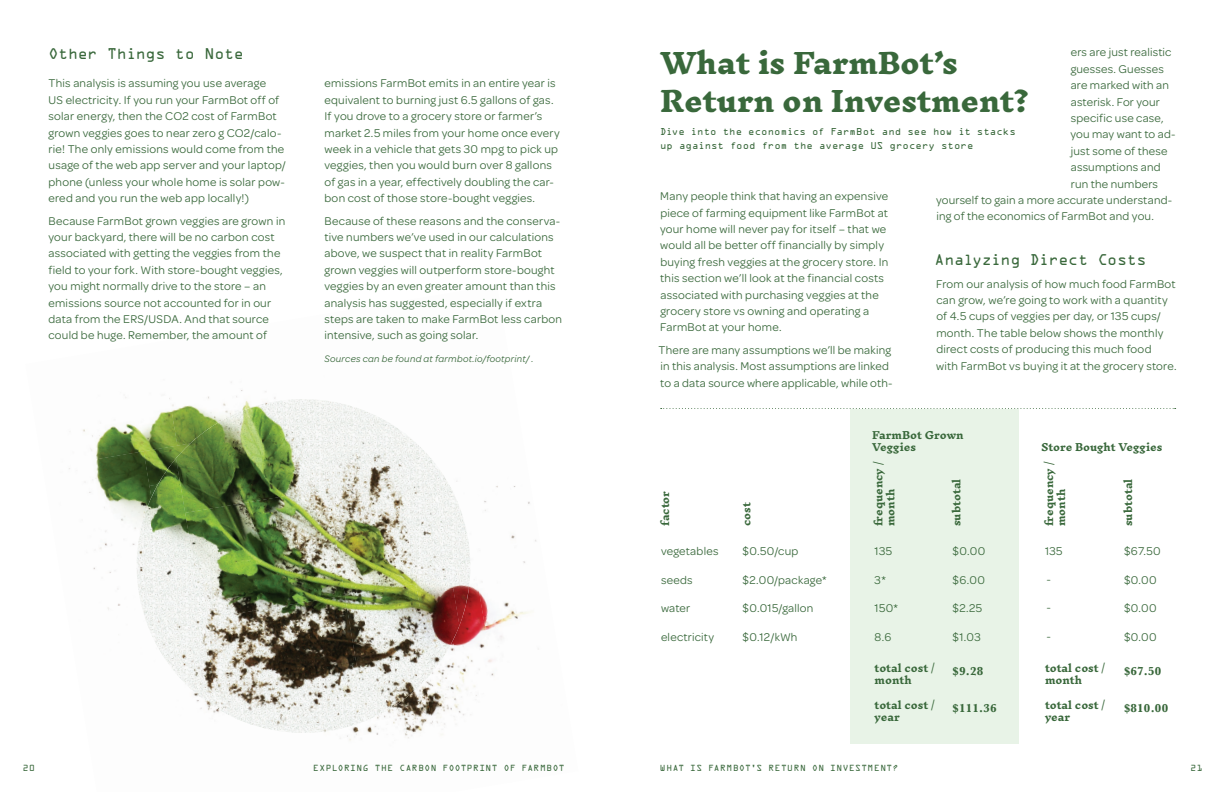
<style>
.page{position:relative;width:1224px;height:792px;background:#fff}
.page>*{position:absolute;margin:0;border:0;box-sizing:border-box;transform-origin:0 0}
.t1{font:800 28px/38px "Inknut Antiqua";color:#39683b}
.t2{font:14px "OCRA Std";letter-spacing:-.025em;color:#39683b}
.t3{font:12px/16.4px "Omnes";letter-spacing:.02em;color:#39683b}
.t4{font:700 12px "Baskerville";letter-spacing:.02em;color:#39683b}
.t5{font:700 10px/12px "Inknut Antiqua";color:#39683b}
.t6{font:italic 10px "Omnes";letter-spacing:.03em;color:#39683b}
.t7{font:9px/14px "OCRA Std";color:#39683b}
.t8{font:8px "OCRA Std";letter-spacing:.06em;color:#39683b}
</style>
<div class="page">
<div style="left:850px;top:409px;width:169px;height:335px;background:#e8f3e7"></div>
<img style="left:83px;top:397px;width:77px;height:54px">
<img style="left:160px;top:382px;width:116px;height:61px">
<img style="left:69px;top:451px;width:79px;height:138px">
<img style="left:144px;top:443px;width:32px;height:43px">
<img style="left:464px;top:501px;width:75px;height:175px">
<img style="left:439px;top:641px;width:39px;height:84px">
<img style="left:409px;top:681px;width:35px;height:55px">
<img style="left:340px;top:721px;width:69px;height:20px">
<img style="left:176px;top:399px;width:136px;height:90px">
<img style="left:312px;top:399px;width:77px;height:185px">
<img style="left:148px;top:458px;width:70px;height:251px">
<img style="left:389px;top:423px;width:71px;height:251px">
<img style="left:137px;top:506px;width:39px;height:167px">
<img style="left:431px;top:459px;width:39px;height:167px">
<img style="left:185px;top:489px;width:160px;height:130px">
<img style="left:203px;top:595px;width:142px;height:127px">
<img style="left:345px;top:584px;width:86px;height:137px">
<img style="left:244px;top:702px;width:122px;height:31px">
<svg style="left:661px;top:408px;width:515px;height:1px"></svg>
<p class="t2" style="left:49px;top:47px;width:197px">Other Things to Note</p>
<p class="t3" style="left:49px;top:74px;width:239px">This analysis is assuming you use average<br>US electricity. If you run your FarmBot off of solar energy, then the CO2 cost of FarmBot grown veggies goes to near zero g CO2/calo&shy;rie! The only emissions would come from the usage of the web app server and your laptop/ phone (unless your whole home is solar pow&shy;ered and you run the web app locally!)</p>
<p class="t3" style="left:49px;top:212px;width:238px">Because FarmBot grown veggies are grown in your backyard, there will be no carbon cost associated with getting the veggies from the field to your fork. With store-bought veggies, you might normally drive to the store – an emissions source not accounted for in our data from the ERS/USDA. And that source could be huge. Remember, the amount of</p>
<p class="t3" style="left:325px;top:74px;width:237px">emissions FarmBot emits in an entire year is equivalent to burning just 6.5 gallons of gas.<br>If you drove to a grocery store or farmer’s market 2.5 miles from your home once every week in a vehicle that gets 30 mpg to pick up veggies, then you would burn over 8 gallons of gas in a year, effectively doubling the car&shy;bon cost of those store-bought veggies.</p>
<p class="t3" style="left:325px;top:212px;width:239px">Because of these reasons and the conserva&shy;tive numbers we’ve used in our calculations above, we suspect that in reality FarmBot grown veggies will outperform store-bought veggies by an even greater amount than this analysis has suggested, especially if extra steps are taken to make FarmBot less carbon intensive, such as going solar.</p>
<p class="t6" style="left:325px;top:352px;width:211px">Sources can be found at farmbot.io/footprint/ .</p>
<p class="t3" style="left:1071px;top:44px;width:102px">ers are just realistic</p>
<p class="t3" style="left:1071px;top:60px;width:95px">guesses. Guesses</p>
<p class="t3" style="left:1071px;top:76px;width:100px">are marked with an</p>
<p class="t3" style="left:1071px;top:93px;width:91px">asterisk. For your</p>
<p class="t3" style="left:1071px;top:109px;width:94px">specific use case,</p>
<p class="t3" style="left:1070px;top:126px;width:107px">you may want to ad-</p>
<p class="t3" style="left:1071px;top:142px;width:98px">just some of these</p>
<p class="t3" style="left:1071px;top:158px;width:91px">assumptions and</p>
<p class="t3" style="left:1071px;top:175px;width:89px">run the numbers</p>
<p class="t3" style="left:936px;top:191px;width:238px">yourself to gain a more accurate understand-</p>
<p class="t3" style="left:936px;top:208px;width:219px">ing of the economics of FarmBot and you.</p>
<p class="t2" style="left:935px;top:254px;width:213px">Analyzing Direct Costs</p>
<p class="t3" style="left:936px;top:275px;width:242px">From our analysis of how much food FarmBot can grow, we’re going to work with a quantity of 4.5 cups of veggies per day, or 135 cups/ month. The table below shows the monthly direct costs of producing this much food<br>with FarmBot vs buying it at the grocery store.</p>
<h1 class="t1" style="left:660px;top:45px;width:371px">What is FarmBot’s<br>Return on Investment?</h1>
<p class="t7" style="left:660px;top:125px;width:357px">Dive into the economics of FarmBot and see how it stacks up against food from the average US grocery store</p>
<p class="t3" style="left:660px;top:187px;width:230px">Many people think that having an expensive piece of farming equipment like FarmBot at your home will never pay for itself – that we would all be better off financially by simply buying fresh veggies at the grocery store. In this section we’ll look at the financial costs associated with purchasing veggies at the grocery store vs owning and operating a FarmBot at your home.</p>
<p class="t3" style="left:659px;top:341px;width:235px">There are many assumptions we’ll be making in this analysis. Most assumptions are linked to a data source where applicable, while oth-</p>
<p class="t5" style="left:660px;top:526px;width:37px;rotate:-90deg">factor</p>
<p class="t5" style="left:741px;top:526px;width:25px;rotate:-90deg">cost</p>
<p class="t5" style="left:872px;top:430px;width:93px">FarmBot Grown<br>Veggies</p>
<p class="t5" style="left:1042px;top:442px;width:122px">Store Bought Veggies</p>
<p class="t5" style="left:873px;top:526px;width:66px;rotate:-90deg">frequency / month</p>
<p class="t5" style="left:951px;top:526px;width:49px;rotate:-90deg">subtotal</p>
<p class="t5" style="left:1044px;top:526px;width:66px;rotate:-90deg">frequency / month</p>
<p class="t5" style="left:1123px;top:526px;width:49px;rotate:-90deg">subtotal</p>
<p class="t3" style="left:661px;top:543px;width:59px">vegetables</p>
<p class="t3" style="left:743px;top:543px;width:57px">$0.50/cup</p>
<p class="t3" style="left:875px;top:543px;width:19px">135</p>
<p class="t3" style="left:953px;top:543px;width:34px">$0.00</p>
<p class="t3" style="left:1045px;top:543px;width:19px">135</p>
<p class="t3" style="left:1124px;top:543px;width:38px">$67.50</p>
<p class="t3" style="left:661px;top:571px;width:33px">seeds</p>
<p class="t3" style="left:743px;top:571px;width:86px">$2.00/package*</p>
<p class="t3" style="left:875px;top:571px;width:13px">3*</p>
<p class="t3" style="left:953px;top:571px;width:34px">$6.00</p>
<p class="t3" style="left:1045px;top:571px;width:9px">-</p>
<p class="t3" style="left:1124px;top:571px;width:34px">$0.00</p>
<p class="t3" style="left:661px;top:600px;width:31px">water</p>
<p class="t3" style="left:743px;top:600px;width:72px">$0.015/gallon</p>
<p class="t3" style="left:875px;top:600px;width:25px">150*</p>
<p class="t3" style="left:953px;top:600px;width:31px">$2.25</p>
<p class="t3" style="left:1045px;top:600px;width:9px">-</p>
<p class="t3" style="left:1124px;top:600px;width:34px">$0.00</p>
<p class="t3" style="left:661px;top:628px;width:55px">electricity</p>
<p class="t3" style="left:743px;top:628px;width:56px">$0.12/kWh</p>
<p class="t3" style="left:875px;top:628px;width:18px">8.6</p>
<p class="t3" style="left:953px;top:628px;width:30px">$1.03</p>
<p class="t3" style="left:1045px;top:628px;width:9px">-</p>
<p class="t3" style="left:1124px;top:628px;width:34px">$0.00</p>
<p class="t5" style="left:875px;top:663px;width:62px">total cost / month</p>
<p class="t4" style="left:953px;top:663px;width:32px">$9.28</p>
<p class="t5" style="left:1045px;top:663px;width:62px">total cost / month</p>
<p class="t4" style="left:1124px;top:663px;width:39px">$67.50</p>
<p class="t5" style="left:875px;top:700px;width:62px">total cost / year</p>
<p class="t4" style="left:953px;top:700px;width:46px">$111.36</p>
<p class="t5" style="left:1045px;top:700px;width:62px">total cost / year</p>
<p class="t4" style="left:1124px;top:700px;width:46px">$810.00</p>
<p class="t8" style="left:23px;top:764px;width:14px">20</p>
<p class="t8" style="left:313px;top:764px;width:253px">EXPLORING THE CARBON FOOTPRINT OF FARMBOT</p>
<p class="t8" style="left:660px;top:764px;width:240px">WHAT IS FARMBOT'S RETURN ON INVESTMENT?</p>
<p class="t8" style="left:1191px;top:764px;width:13px">21</p>
</div>
